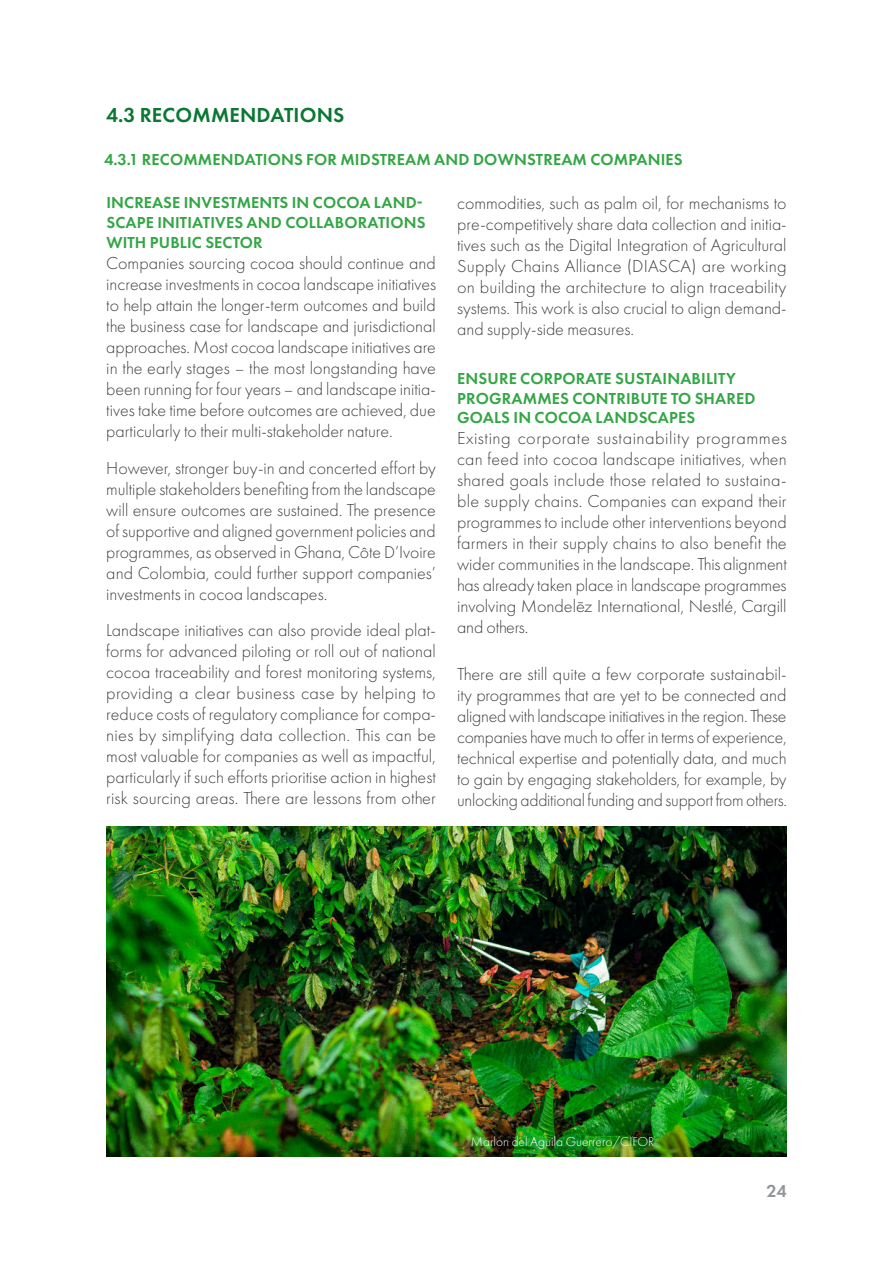
<style>
.page{position:relative;width:893px;height:1263px;background:#fff}
.page>*{position:absolute;margin:0;border:0;box-sizing:border-box;transform-origin:0 0}
.t1{font:600 21px "Futura PT";letter-spacing:.01em;color:#0a7833}
.t2{font:300 18px/21px "Futura PT";color:#414042;text-align:justify}
.t3{font:600 18px "Futura PT";color:#939598}
.t4{font:600 16.5px/19.8px "Futura PT";letter-spacing:.01em;color:#33a645}
.t5{font:300 13.5px "Futura PT";color:#fff}
</style>
<div class="page">
<img style="left:106px;top:826px;width:681px;height:331px">
<p class="t1" style="left:106px;top:105px;width:240px">4.3 RECOMMENDATIONS</p>
<p class="t4" style="left:104px;top:150px;width:580px">4.3.1 RECOMMENDATIONS FOR MIDSTREAM AND DOWNSTREAM COMPANIES</p>
<p class="t4" style="left:106px;top:193px;width:321px">INCREASE INVESTMENTS IN COCOA LAND-<br>SCAPE INITIATIVES AND COLLABORATIONS<br>WITH PUBLIC SECTOR</p>
<p class="t2" style="left:106px;top:254px;width:331px">Companies sourcing cocoa should continue and increase investments in cocoa landscape initiatives to help attain the longer-term outcomes and build the business case for landscape and jurisdictional approaches. Most cocoa landscape initiatives are in the early stages – the most longstanding have been running for four years – and landscape initia&shy;tives take time before outcomes are achieved, due particularly to their multi-stakeholder nature.</p>
<p class="t2" style="left:106px;top:459px;width:331px">However, stronger buy-in and concerted effort by multiple stakeholders benefiting from the landscape will ensure outcomes are sustained. The presence of supportive and aligned government policies and programmes, as observed in Ghana, Côte D’Ivoire and Colombia, could further support companies’ investments in cocoa landscapes.</p>
<p class="t2" style="left:106px;top:621px;width:331px">Landscape initiatives can also provide ideal plat&shy;forms for advanced piloting or roll out of national cocoa traceability and forest monitoring systems, providing a clear business case by helping to reduce costs of regulatory compliance for compa&shy;nies by simplifying data collection. This can be most valuable for companies as well as impactful, particularly if such efforts prioritise action in highest risk sourcing areas. There are lessons from other</p>
<p class="t2" style="left:457px;top:194px;width:331px">commodities, such as palm oil, for mechanisms to pre-competitively share data collection and initia&shy;tives such as the Digital Integration of Agricultural Supply Chains Alliance (DIASCA) are working on building the architecture to align traceability systems. This work is also crucial to align demand&shy;and supply-side measures.</p>
<p class="t4" style="left:457px;top:369px;width:300px">ENSURE CORPORATE SUSTAINABILITY<br>PROGRAMMES CONTRIBUTE TO SHARED<br>GOALS IN COCOA LANDSCAPES</p>
<p class="t2" style="left:457px;top:429px;width:331px">Existing corporate sustainability programmes can feed into cocoa landscape initiatives, when shared goals include those related to sustaina&shy;ble supply chains. Companies can expand their programmes to include other interventions beyond farmers in their supply chains to also benefit the wider communities in the landscape. This alignment has already taken place in landscape programmes involving Mondelēz International, Nestlé, Cargill and others.</p>
<p class="t2" style="left:457px;top:664px;width:331px">There are still quite a few corporate sustainabil&shy;ity programmes that are yet to be connected and aligned with landscape initiatives in the region. These companies have much to offer in terms of experience, technical expertise and potentially data, and much to gain by engaging stakeholders, for example, by unlocking additional funding and support from others.</p>
<p class="t5" style="left:471px;top:1135px;width:185px">Marlon del Aguila Guerrero/CIFOR</p>
<p class="t3" style="left:767px;top:1182px;width:22px">24</p>
</div>
